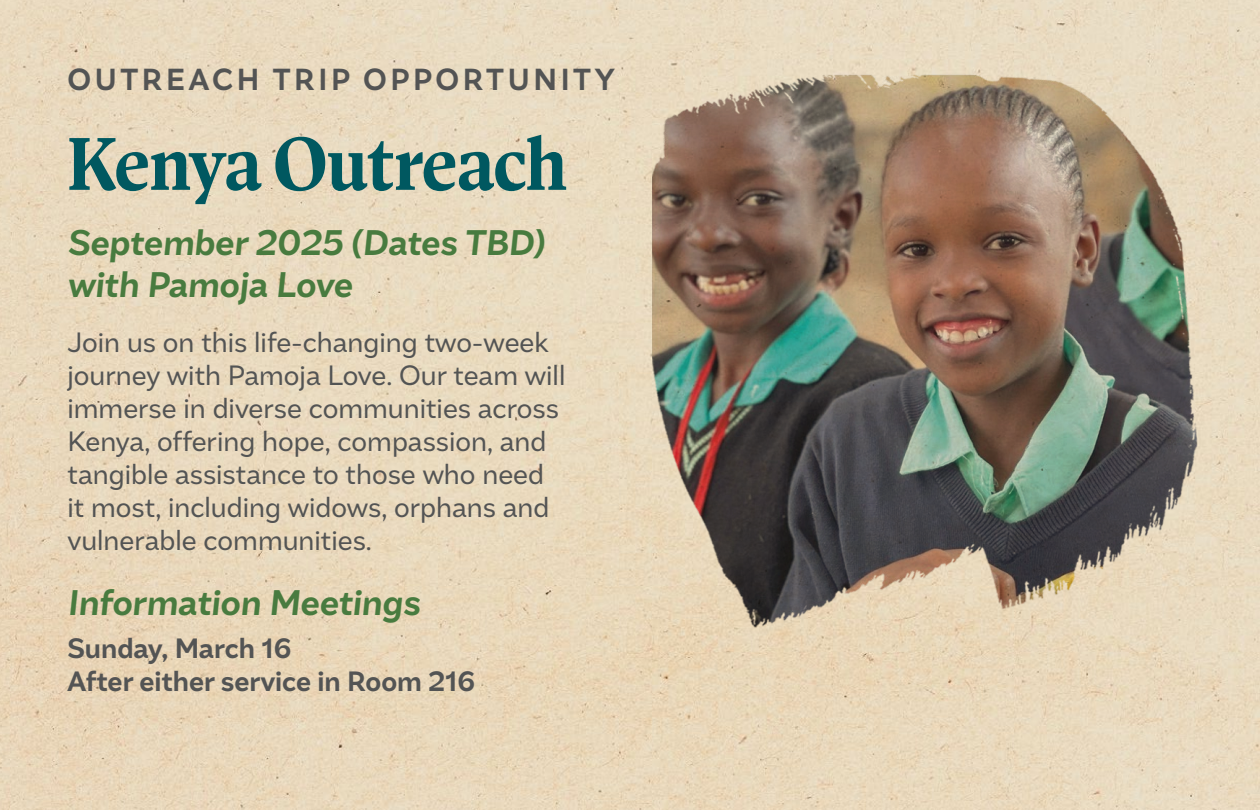
<style>
.page{position:relative;width:1260px;height:810px;background:#fff}
.page>*{position:absolute;margin:0;border:0;box-sizing:border-box;transform-origin:0 0}
.Project_Title{font:75px "Antonia Variable";letter-spacing:-.01em;color:#005860}
.Project_subtitle{font:italic 700 35px/42px "Amica Pro";color:#487b3f}
.Country{font:700 30px "Amica Pro";letter-spacing:.12em;color:#535454}
.Project_Description{font:27.5px/33px "Amica Pro";color:#535454}
.Project_Description-2{font:700 27.5px "Amica Pro";color:#535454}
</style>
<div class="page">
<img style="left:0;top:0;width:1260px;height:810px">
<img style="left:639px;top:68px;width:570px;height:588px">
<p class="Country" style="left:68px;top:59px;width:549px">OUTREACH TRIP OPPORTUNITY</p>
<p class="Project_Title" style="left:68px;top:120px;width:501px">Kenya Outreach</p>
<p class="Project_subtitle" style="left:68px;top:220px;width:478px">September 2025 (Dates TBD) with Pamoja Love</p>
<p class="Project_Description" style="left:68px;top:325px;width:499px">Join us on this life-changing two-week journey with Pamoja Love. Our team will immerse in diverse communities across Kenya, offering hope, compassion, and tangible assistance to those who need it most, including widows, orphans and vulnerable communities.</p>
<p class="Project_subtitle" style="left:68px;top:580px;width:354px">Information Meetings</p>
<p class="Project_Description-2" style="left:68px;top:630px;width:226px">Sunday, March 16</p>
<p class="Project_Description-2" style="left:68px;top:662px;width:409px">After either service in Room 216</p>
</div>
